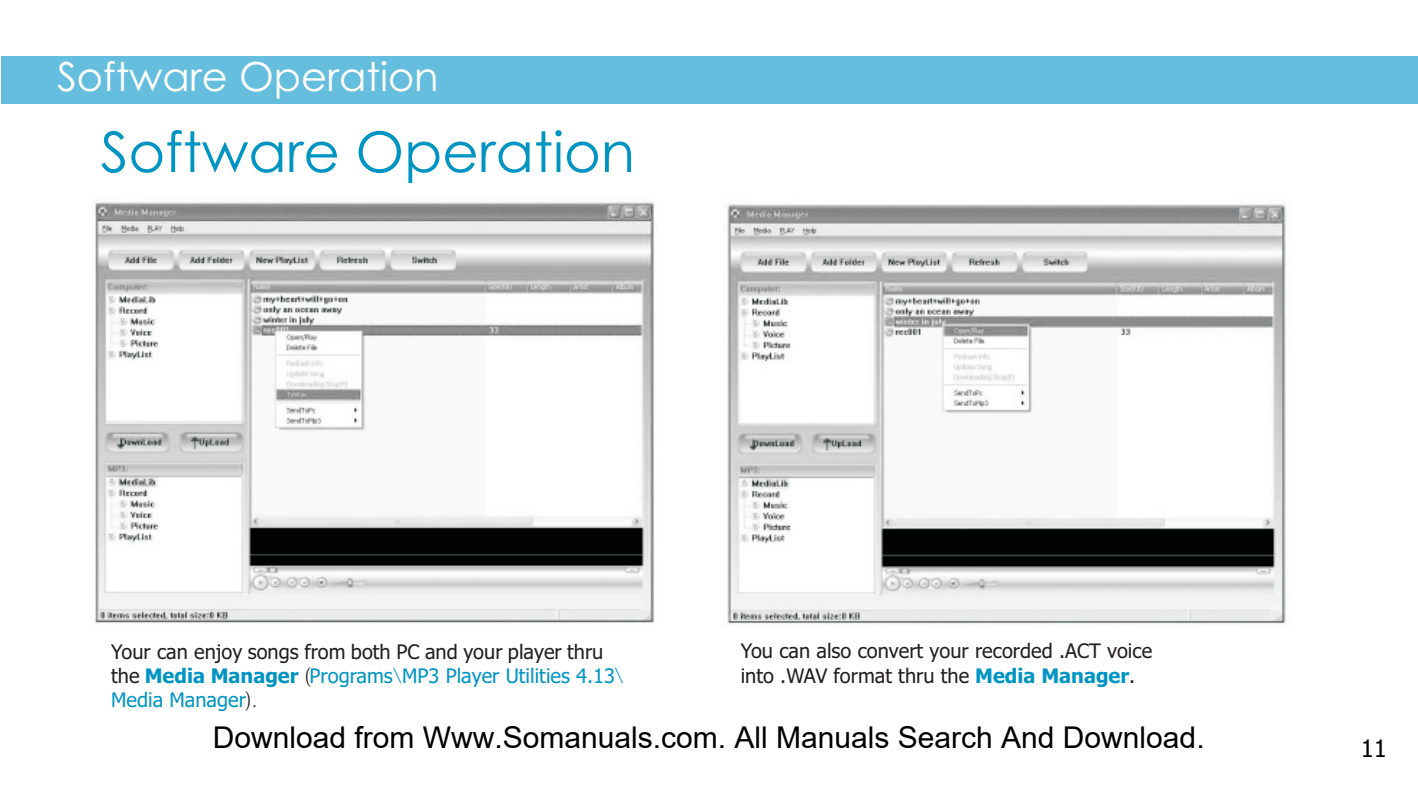
<style>
.page{position:relative;width:1418px;height:794px;background:#fff}
.page>*{position:absolute;margin:0;border:0;box-sizing:border-box;transform-origin:0 0}
.t1{font:56px "Century Gothic";color:#0094c3}
.t2{font:40px "Century Gothic";color:#fff}
.t3{font:30px "Arial";color:#000}
.t4{font:24px "Tahoma";color:#010202}
.t5{font:20px/24px "Tahoma";color:#231f20}
.t6{font:20px "Tahoma";color:#0094c3}
.t7{font:300 20px "Koz Min Pro";color:#231f20}
.s1{font-weight:700;color:#0094c3}
.s2{color:#0094c3}
.s3{font-family:"Koz Min Pro";font-weight:300;color:#0094c3}
.s4{font-family:"Koz Min Pro";font-weight:300;color:#231f20}
</style>
<div class="page">
<div style="left:1px;top:56px;width:1416px;height:48px;background:#65bedd"></div>
<img style="left:95px;top:202px;width:559px;height:421px">
<img style="left:727px;top:204px;width:559px;height:420px">
<h2 class="t2" style="left:57px;top:61px;width:383px">Software Operation</h2>
<h1 class="t1" style="left:101px;top:130px;width:536px">Software Operation</h1>
<p class="t5" style="left:111px;top:641px;width:514px">Your can enjoy songs from both PC and your player thru the <span class="s1">Media Manager</span> <span class="s2">Programs</span><span class="s3">\</span><span class="s2">MP3 Player Utilities 4.13</span><span class="s3">\</span></p>
<p class="t7" style="left:304px;top:665px;width:8px">(</p>
<p class="t6" style="left:111px;top:692px;width:147px">Media Manager<span class="s4">).</span></p>
<p class="t5" style="left:740px;top:641px;width:413px">You can also convert your recorded .ACT voice into .WAV format thru the <span class="s1">Media Manager</span>.</p>
<h3 class="t3" style="left:213px;top:720px;width:993px">Download from Www.Somanuals.com. All Manuals Search And Download.</h3>
<p class="t4" style="left:1360px;top:738px;width:28px">11</p>
</div>
